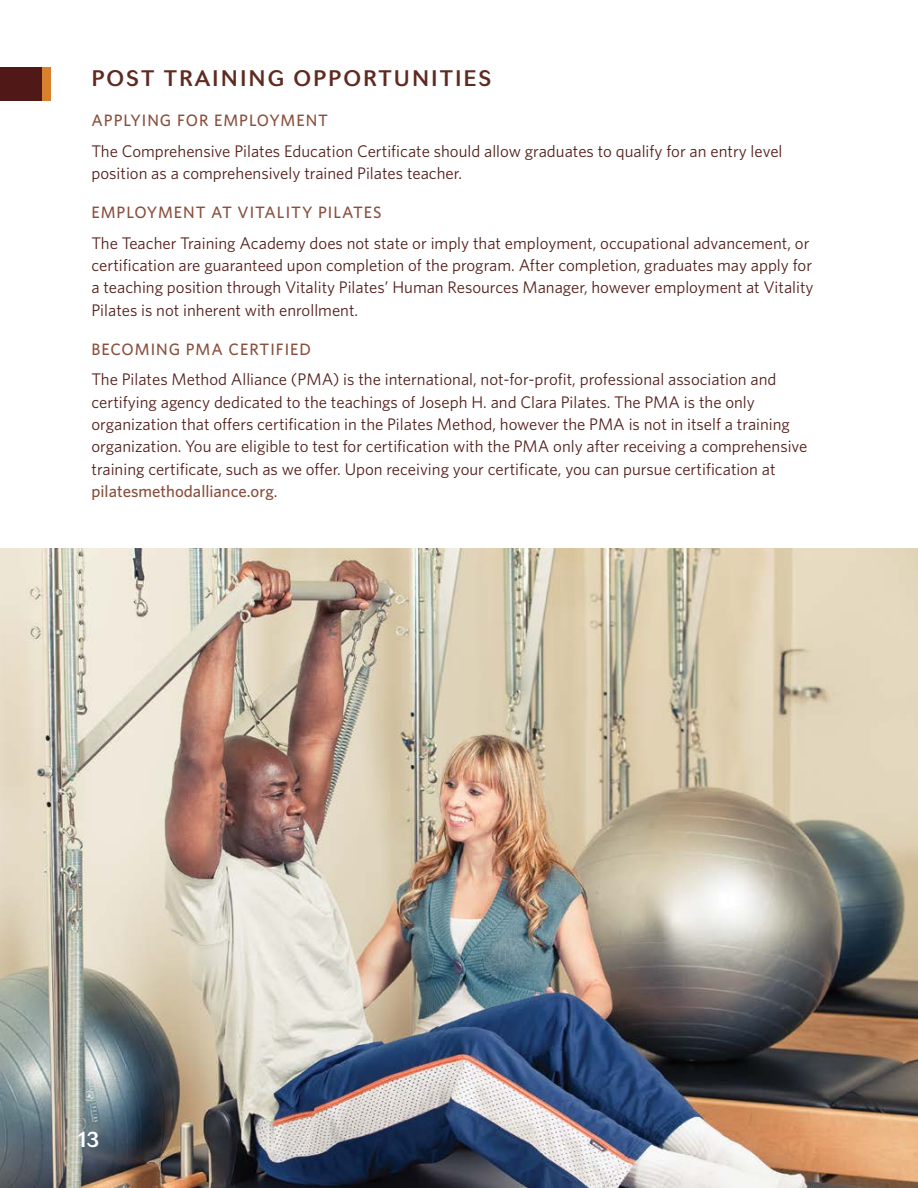
<style>
.page{position:relative;width:918px;height:1188px;background:#fff}
.page>*{position:absolute;margin:0;border:0;box-sizing:border-box;transform-origin:0 0}
.t1{font:600 22.2px "Seconda";letter-spacing:.09em;color:#5f2b21}
.t2{font:600 22.05px "Seconda";color:#fff}
.t3{font:16.8px/22.4px "Whitney";color:#54201b}
.t4{font:500 16.5px "Whitney";letter-spacing:.06em;color:#8a4f3d}
.s1{font-weight:500;color:#8a4f3d}
</style>
<div class="page">
<img style="left:0;top:548px;width:918px;height:640px">
<div style="left:9px;top:68px;width:41px;height:33px;background:#d7802e"></div>
<div style="left:0;top:68px;width:41px;height:33px;background:#501917"></div>
<h1 class="t1" style="left:92px;top:65px;width:401px">POST TRAINING OPPORTUNITIES</h1>
<p class="t4" style="left:92px;top:111px;width:238px">APPLYING FOR EMPLOYMENT</p>
<p class="t3" style="left:92px;top:140px;width:693px">The Comprehensive Pilates Education Certificate should allow graduates to qualify for an entry level position as a comprehensively trained Pilates teacher.</p>
<p class="t4" style="left:92px;top:202px;width:292px">EMPLOYMENT AT VITALITY PILATES</p>
<p class="t3" style="left:92px;top:231px;width:724px">The Teacher Training Academy does not state or imply that employment, occupational advancement, or certification are guaranteed upon completion of the program. After completion, graduates may apply for a teaching position through Vitality Pilates’ Human Resources Manager, however employment at Vitality Pilates is not inherent with enrollment.</p>
<p class="t4" style="left:92px;top:339px;width:221px">BECOMING PMA CERTIFIED</p>
<p class="t3" style="left:92px;top:368px;width:718px">The Pilates Method Alliance (PMA) is the international, not-for-profit, professional association and certifying agency dedicated to the teachings of Joseph H. and Clara Pilates. The PMA is the only organization that offers certification in the Pilates Method, however the PMA is not in itself a training organization. You are eligible to test for certification with the PMA only after receiving a comprehensive training certificate, such as we offer. Upon receiving your certificate, you can pursue certification at <span class="s1">pilatesmethodalliance.org</span>.</p>
<h2 class="t2" style="left:78px;top:1126px;width:23px">13</h2>
</div>
